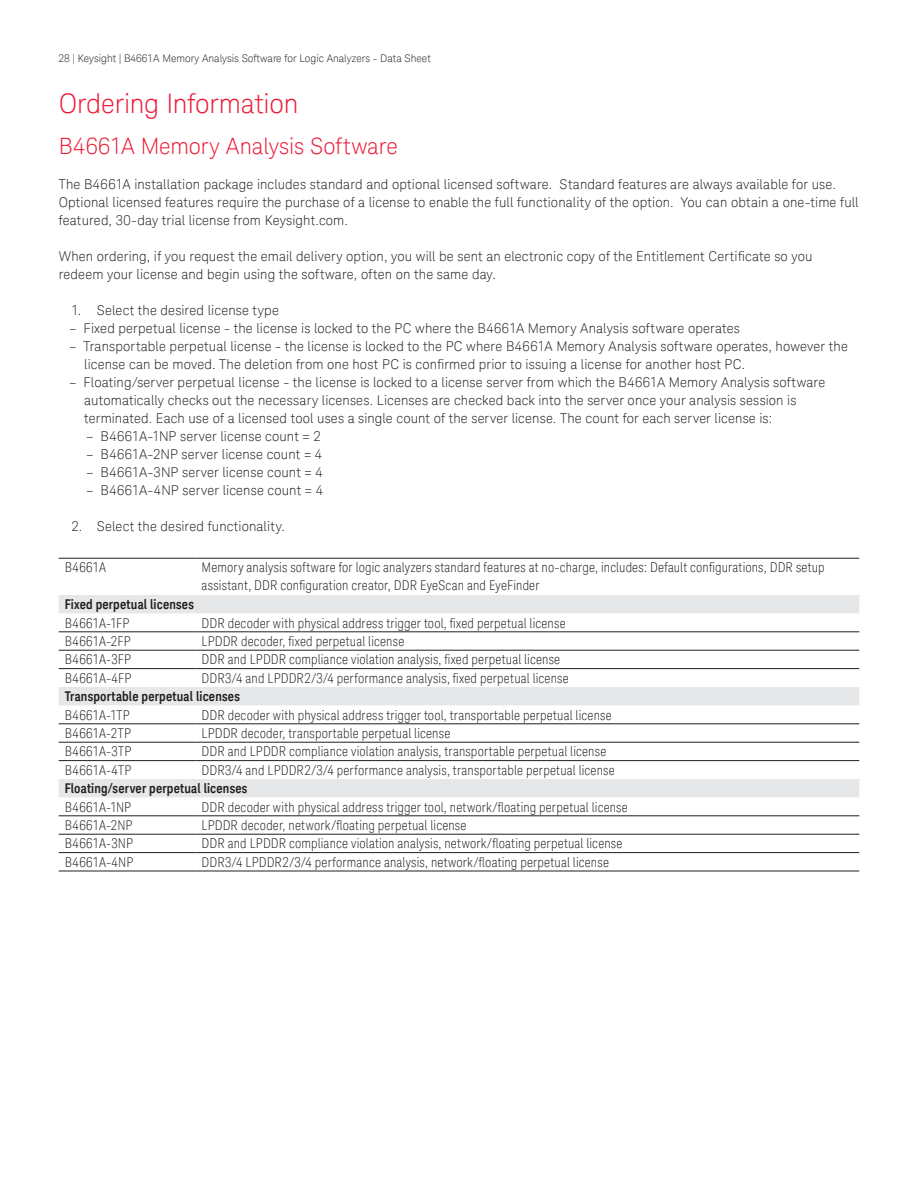
<style>
.page{position:relative;width:918px;height:1188px;background:#fff}
.page>*{position:absolute;margin:0;border:0;box-sizing:border-box;transform-origin:0 0}
.t1{font:300 27px "Keysight Sans";letter-spacing:-.01em;color:#ed1a36}
.t2{font:300 22.5px "Keysight Sans";letter-spacing:-.005em;color:#ed1a36}
.t3{font:300 13.5px/18px "Keysight Sans";letter-spacing:.01em;color:#231f20}
.t4{font:300 condensed 13.5px/18px "Keysight Sans";letter-spacing:.015em;color:#231f20}
.t5{font:700 13.5px "Keysight Sans Condensed";letter-spacing:.015em;color:#231f20}
.t6{font:300 10.5px "Keysight Sans";color:#231f20}
</style>
<div class="page">
<svg style="left:59px;top:595px;width:800px;height:202px"></svg>
<hr style="left:59px;top:558px;width:137px;height:1px;background:#231f20">
<hr style="left:196px;top:558px;width:663px;height:1px;background:#231f20">
<hr style="left:59px;top:631px;width:137px;height:1px;background:#231f20">
<hr style="left:196px;top:631px;width:663px;height:1px;background:#231f20">
<hr style="left:59px;top:650px;width:137px;height:1px;background:#231f20">
<hr style="left:196px;top:650px;width:663px;height:1px;background:#231f20">
<hr style="left:59px;top:668px;width:137px;height:1px;background:#231f20">
<hr style="left:196px;top:668px;width:663px;height:1px;background:#231f20">
<hr style="left:59px;top:723px;width:137px;height:1px;background:#231f20">
<hr style="left:196px;top:723px;width:663px;height:1px;background:#231f20">
<hr style="left:59px;top:742px;width:137px;height:1px;background:#231f20">
<hr style="left:196px;top:742px;width:663px;height:1px;background:#231f20">
<hr style="left:59px;top:760px;width:137px;height:1px;background:#231f20">
<hr style="left:196px;top:760px;width:663px;height:1px;background:#231f20">
<hr style="left:59px;top:815px;width:137px;height:1px;background:#231f20">
<hr style="left:196px;top:815px;width:663px;height:1px;background:#231f20">
<hr style="left:59px;top:834px;width:137px;height:1px;background:#231f20">
<hr style="left:196px;top:834px;width:663px;height:1px;background:#231f20">
<hr style="left:59px;top:852px;width:137px;height:1px;background:#231f20">
<hr style="left:196px;top:852px;width:663px;height:1px;background:#231f20">
<hr style="left:59px;top:871px;width:137px;height:1px;background:#231f20">
<hr style="left:196px;top:871px;width:663px;height:1px;background:#231f20">
<p class="t6" style="left:59px;top:52px;width:374px">28 | Keysight | B4661A Memory Analysis Software for Logic Analyzers - Data Sheet</p>
<h1 class="t1" style="left:59px;top:88px;width:241px">Ordering Information</h1>
<h2 class="t2" style="left:59px;top:133px;width:341px">B4661A Memory Analysis Software</h2>
<p class="t3" style="left:59px;top:176px;width:801px">The B4661A installation package includes standard and optional licensed software. Standard features are always available for use.<br>Optional licensed features require the purchase of a license to enable the full functionality of the option. You can obtain a one-time full featured, 30-day trial license from Keysight.com.</p>
<p class="t3" style="left:59px;top:248px;width:755px">When ordering, if you request the email delivery option, you will be sent an electronic copy of the Entitlement Certificate so you redeem your license and begin using the software, often on the same day.</p>
<p class="t3" style="left:71px;top:302px;width:209px">1. Select the desired license type</p>
<p class="t3" style="left:69px;top:320px;width:672px">– Fixed perpetual license - the license is locked to the PC where the B4661A Memory Analysis software operates</p>
<p class="t3" style="left:84px;top:338px;width:765px;text-indent:-15px">– Transportable perpetual license - the license is locked to the PC where B4661A Memory Analysis software operates, however the license can be moved. The deletion from one host PC is confirmed prior to issuing a license for another host PC.</p>
<p class="t3" style="left:84px;top:374px;width:743px;text-indent:-15px">– Floating/server perpetual license - the license is locked to a license server from which the B4661A Memory Analysis software automatically checks out the necessary licenses. Licenses are checked back into the server once your analysis session is terminated. Each use of a licensed tool uses a single count of the server license. The count for each server license is:</p>
<p class="t3" style="left:86px;top:428px;width:236px">– B4661A-1NP server license count = 2</p>
<p class="t3" style="left:86px;top:446px;width:237px">– B4661A-2NP server license count = 4</p>
<p class="t3" style="left:86px;top:464px;width:238px">– B4661A-3NP server license count = 4</p>
<p class="t3" style="left:86px;top:482px;width:238px">– B4661A-4NP server license count = 4</p>
<p class="t3" style="left:71px;top:518px;width:215px">2. Select the desired functionality.</p>
<p class="t4" style="left:65px;top:559px;width:43px">B4661A</p>
<p class="t4" style="left:202px;top:559px;width:625px">Memory analysis software for logic analyzers standard features at no-charge, includes: Default configurations, DDR setup assistant, DDR configuration creator, DDR EyeScan and EyeFinder</p>
<p class="t5" style="left:65px;top:596px;width:131px">Fixed perpetual licenses</p>
<p class="t4" style="left:65px;top:614px;width:66px">B4661A-1FP</p>
<p class="t4" style="left:202px;top:614px;width:366px">DDR decoder with physical address trigger tool, fixed perpetual license</p>
<p class="t4" style="left:65px;top:632px;width:68px">B4661A-2FP</p>
<p class="t4" style="left:202px;top:632px;width:204px">LPDDR decoder, fixed perpetual license</p>
<p class="t4" style="left:65px;top:651px;width:68px">B4661A-3FP</p>
<p class="t4" style="left:202px;top:651px;width:360px">DDR and LPDDR compliance violation analysis, fixed perpetual license</p>
<p class="t4" style="left:65px;top:669px;width:68px">B4661A-4FP</p>
<p class="t4" style="left:202px;top:669px;width:369px">DDR3/4 and LPDDR2/3/4 performance analysis, fixed perpetual license</p>
<p class="t5" style="left:65px;top:688px;width:177px">Transportable perpetual licenses</p>
<p class="t4" style="left:65px;top:706px;width:67px">B4661A-1TP</p>
<p class="t4" style="left:202px;top:706px;width:412px">DDR decoder with physical address trigger tool, transportable perpetual license</p>
<p class="t4" style="left:65px;top:724px;width:68px">B4661A-2TP</p>
<p class="t4" style="left:202px;top:724px;width:250px">LPDDR decoder, transportable perpetual license</p>
<p class="t4" style="left:65px;top:743px;width:68px">B4661A-3TP</p>
<p class="t4" style="left:202px;top:743px;width:406px">DDR and LPDDR compliance violation analysis, transportable perpetual license</p>
<p class="t4" style="left:65px;top:761px;width:68px">B4661A-4TP</p>
<p class="t4" style="left:202px;top:761px;width:415px">DDR3/4 and LPDDR2/3/4 performance analysis, transportable perpetual license</p>
<p class="t5" style="left:65px;top:780px;width:184px">Floating/server perpetual licenses</p>
<p class="t4" style="left:65px;top:798px;width:68px">B4661A-1NP</p>
<p class="t4" style="left:202px;top:798px;width:428px">DDR decoder with physical address trigger tool, network/floating perpetual license</p>
<p class="t4" style="left:65px;top:816px;width:69px">B4661A-2NP</p>
<p class="t4" style="left:202px;top:816px;width:266px">LPDDR decoder, network/floating perpetual license</p>
<p class="t4" style="left:65px;top:835px;width:70px">B4661A-3NP</p>
<p class="t4" style="left:202px;top:835px;width:422px">DDR and LPDDR compliance violation analysis, network/floating perpetual license</p>
<p class="t4" style="left:65px;top:853px;width:70px">B4661A-4NP</p>
<p class="t4" style="left:202px;top:853px;width:409px">DDR3/4 LPDDR2/3/4 performance analysis, network/floating perpetual license</p>
</div>
